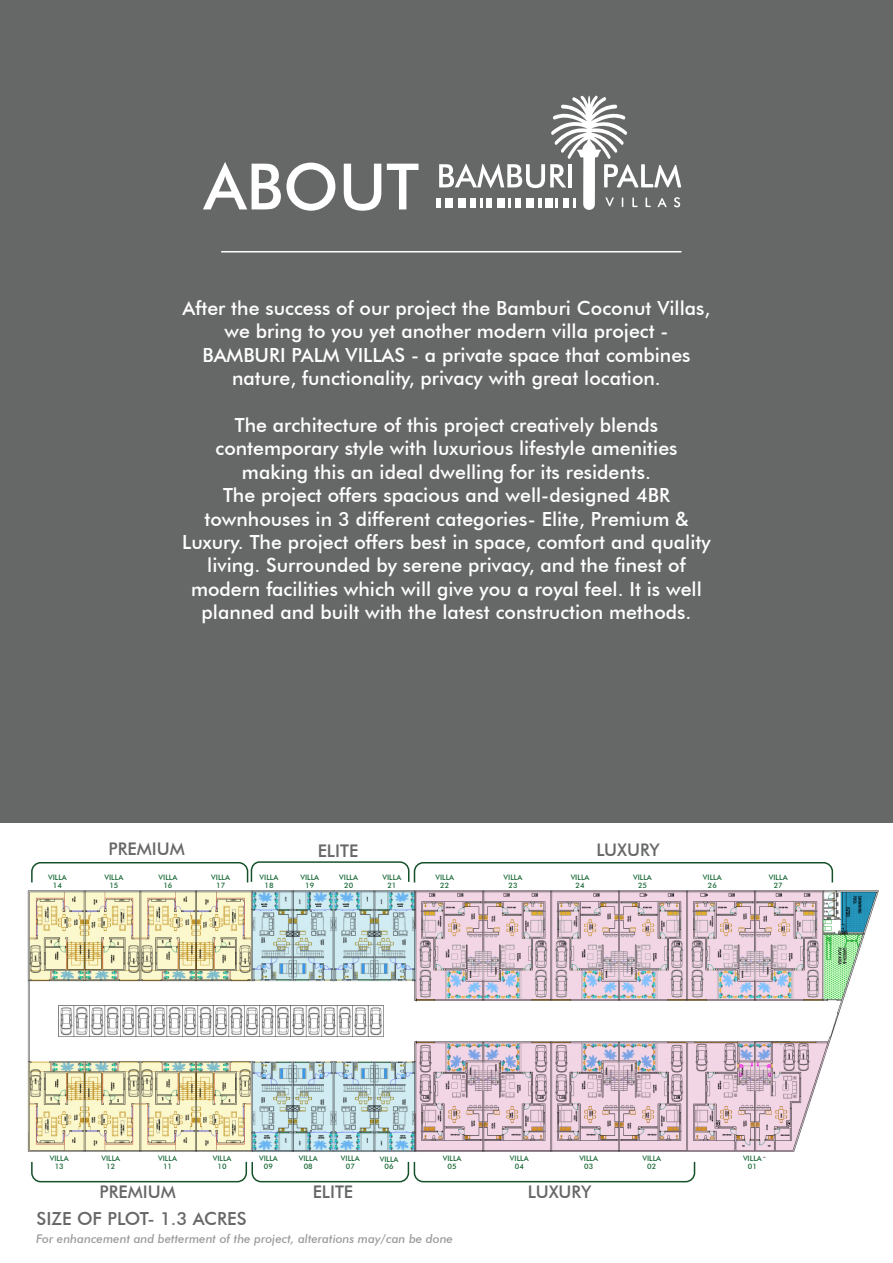
<style>
.page{position:relative;width:893px;height:1263px;background:#fff}
.page>*{position:absolute;margin:0;border:0;box-sizing:border-box;transform-origin:0 0}
.t1{font:500 64.05px "Futura BT";color:#fff}
.t2{font:500 19.5px/23.4px "Futura BT";color:#fff;text-align:center}
.t3{font:500 18px "Futura BT";color:#666767}
.t4{font:500 17.4px "Futura BT";color:#666767}
.t5{font:italic 500 12px "Futura BT";color:#9a9a99}
.t6{font:500 7.5px/7.5px "Futura BT";color:#166734;text-align:center}
</style>
<div class="page">
<div style="left:0;top:0;width:893px;height:822px;background:#666767"></div>
<div style="left:436px;top:198px;width:5px;height:9px;background:#fff"></div>
<svg style="left:439px;top:95px;width:242px;height:115px"></svg>
<hr style="left:221px;top:251px;width:460px;height:1px;background:#fff">
<svg style="left:31px;top:1161px;width:665px;height:22px"></svg>
<svg style="left:31px;top:861px;width:803px;height:21px"></svg>
<img style="left:27px;top:882px;width:852px;height:276px">
<h1 class="t1" style="left:204px;top:148px;width:217px">ABOUT</h1>
<p class="t2" style="left:183px;top:296px;width:529px">After the success of our project the Bamburi Coconut Villas, we bring to you yet another modern villa project - BAMBURI PALM VILLAS - a private space that combines nature, functionality, privacy with great location.</p>
<p class="t2" style="left:182px;top:413px;width:530px">The architecture of this project creatively blends contemporary style with luxurious lifestyle amenities making this an ideal dwelling for its residents.<br>The project offers spacious and well-designed 4BR townhouses in 3 different categories- Elite, Premium &amp; Luxury. The project offers best in space, comfort and quality living. Surrounded by serene privacy, and the finest of modern facilities which will give you a royal feel. It is well planned and built with the latest construction methods.</p>
<p class="t4" style="left:109px;top:838px;width:78px">PREMIUM</p>
<p class="t4" style="left:318px;top:840px;width:42px">ELITE</p>
<p class="t4" style="left:596px;top:839px;width:65px">LUXURY</p>
<p class="t6" style="left:48px;top:874px;width:20px">VILLA<br>14</p>
<p class="t6" style="left:769px;top:874px;width:20px">VILLA<br>27</p>
<p class="t6" style="left:105px;top:874px;width:20px">VILLA<br>15</p>
<p class="t6" style="left:159px;top:874px;width:20px">VILLA<br>16</p>
<p class="t6" style="left:211px;top:874px;width:20px">VILLA<br>17</p>
<p class="t6" style="left:260px;top:874px;width:20px">VILLA<br>18</p>
<p class="t6" style="left:300px;top:874px;width:20px">VILLA<br>19</p>
<p class="t6" style="left:339px;top:874px;width:20px">VILLA<br>20</p>
<p class="t6" style="left:382px;top:874px;width:20px">VILLA<br>21</p>
<p class="t6" style="left:435px;top:874px;width:20px">VILLA<br>22</p>
<p class="t6" style="left:504px;top:874px;width:20px">VILLA<br>23</p>
<p class="t6" style="left:571px;top:874px;width:20px">VILLA<br>24</p>
<p class="t6" style="left:633px;top:874px;width:20px">VILLA<br>25</p>
<p class="t6" style="left:703px;top:874px;width:20px">VILLA<br>26</p>
<p class="t6" style="left:50px;top:1155px;width:20px">VILLA<br>13</p>
<p class="t6" style="left:101px;top:1155px;width:20px">VILLA<br>12</p>
<p class="t6" style="left:158px;top:1155px;width:20px">VILLA<br>11</p>
<p class="t6" style="left:213px;top:1155px;width:20px">VILLA<br>10</p>
<p class="t6" style="left:259px;top:1155px;width:20px">VILLA<br>09</p>
<p class="t6" style="left:299px;top:1155px;width:20px">VILLA<br>08</p>
<p class="t6" style="left:341px;top:1155px;width:20px">VILLA<br>07</p>
<p class="t6" style="left:380px;top:1155px;width:20px">VILLA<br>06</p>
<p class="t6" style="left:443px;top:1155px;width:20px">VILLA<br>05</p>
<p class="t6" style="left:510px;top:1155px;width:20px">VILLA<br>04</p>
<p class="t6" style="left:579px;top:1155px;width:20px">VILLA<br>03</p>
<p class="t6" style="left:642px;top:1155px;width:20px">VILLA<br>02</p>
<p class="t6" style="left:743px;top:1155px;width:20px">VILLA<br>01</p>
<p class="t4" style="left:100px;top:1181px;width:78px">PREMIUM</p>
<p class="t4" style="left:528px;top:1181px;width:65px">LUXURY</p>
<p class="t4" style="left:313px;top:1181px;width:42px">ELITE</p>
<p class="t3" style="left:37px;top:1208px;width:212px">SIZE OF PLOT- 1.3 ACRES</p>
<p class="t5" style="left:36px;top:1231px;width:419px">For enhancement and betterment of the project, alterations may/can be done</p>
</div>
